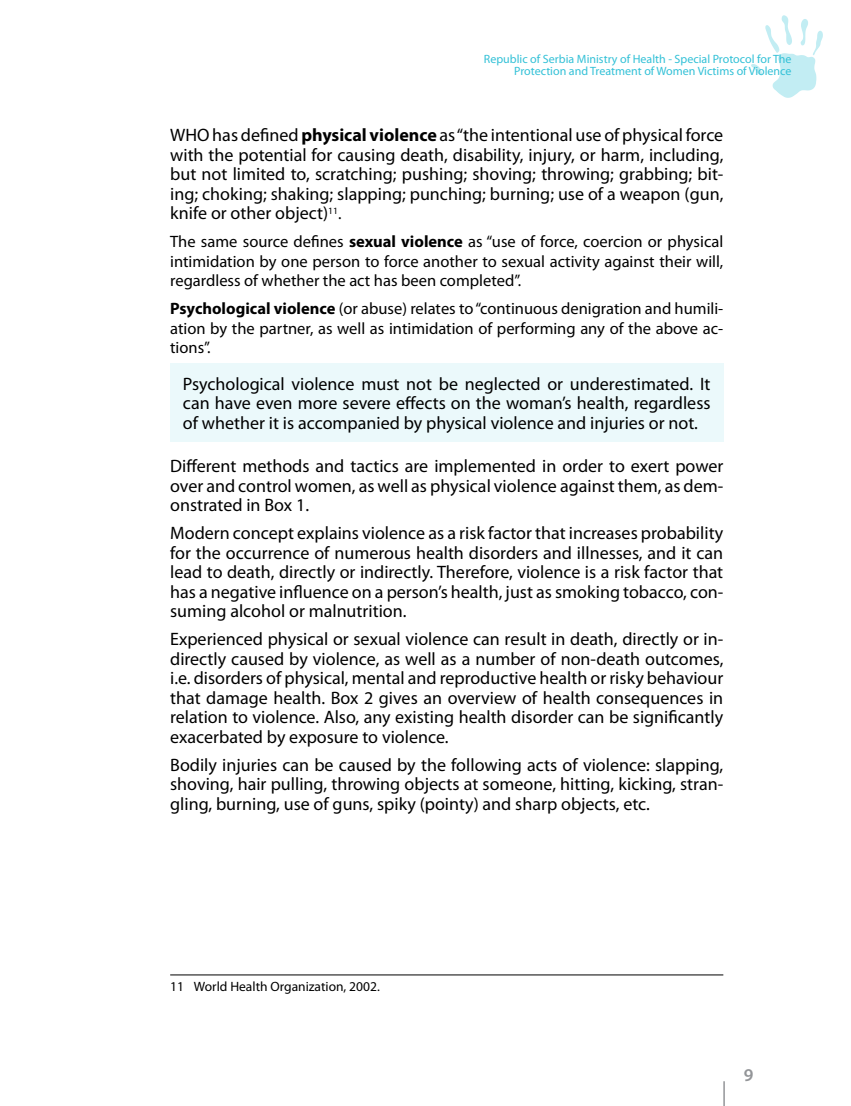
<style>
.page{position:relative;width:851px;height:1106px;background:#fff}
.page>*{position:absolute;margin:0;border:0;box-sizing:border-box;transform-origin:0 0}
.t1{font:18px/19.5px "Myriad Pro";color:#000;text-align:justify}
.t2{font:600 18px "Myriad Pro";color:#939598}
.t3{font:16.5px/19.5px "Myriad Pro";color:#000;text-align:justify}
.t4{font:13.5px "Myriad Pro";color:#000}
.t5{font:12px/12px "Myriad Pro";color:#33c1d7;text-align:right}
.s1{font-weight:700}
.s2{font-size:16.5px}
</style>
<div class="page">
<svg style="left:751px;top:15px;width:71px;height:83px"></svg>
<svg style="left:723px;top:1081px;width:1px;height:25px"></svg>
<div style="left:170px;top:363px;width:553px;height:78px;background:#ebf9fb"></div>
<hr style="left:170px;top:974px;width:553px;height:1px;background:#000">
<p class="t5" style="left:484px;top:53px;width:309px">Republic of Serbia Ministry of Health - Special Protocol for The<br>Protection and Treatment of Women Victims of Violence</p>
<p class="t1" style="left:170px;top:126px;width:554px">WHO has defined <span class="s1">physical violence</span> as “the intentional use of physical force with the potential for causing death, disability, injury, or harm, including, but not limited to, scratching; pushing; shoving; throwing; grabbing; bit&shy;ing; choking; shaking; slapping; punching; burning; use of a weapon (gun, knife or other object)<sup>11</sup><span class="s2">.</span></p>
<p class="t3" style="left:170px;top:232px;width:554px">The same source defines <span class="s1">sexual violence</span> as “use of force, coercion or physical intimidation by one person to force another to sexual activity against their will, regardless of whether the act has been completed”.</p>
<p class="t3" style="left:170px;top:299px;width:554px"><span class="s1">Psychological violence</span> (or abuse) relates to “continuous denigration and humili&shy;ation by the partner, as well as intimidation of performing any of the above ac&shy;tions”.</p>
<p class="t1" style="left:183px;top:374px;width:529px">Psychological violence must not be neglected or underestimated. It can have even more severe effects on the woman’s health, regardless of whether it is accompanied by physical violence and injuries or not.</p>
<p class="t1" style="left:170px;top:456px;width:554px">Different methods and tactics are implemented in order to exert power over and control women, as well as physical violence against them, as dem&shy;onstrated in Box 1.</p>
<p class="t1" style="left:170px;top:523px;width:554px">Modern concept explains violence as a risk factor that increases probability for the occurrence of numerous health disorders and illnesses, and it can lead to death, directly or indirectly. Therefore, violence is a risk factor that has a negative influence on a person’s health, just as smoking tobacco, con&shy;suming alcohol or malnutrition.</p>
<p class="t1" style="left:170px;top:629px;width:554px">Experienced physical or sexual violence can result in death, directly or in&shy;directly caused by violence, as well as a number of non-death outcomes, i.e. disorders of physical, mental and reproductive health or risky behaviour that damage health. Box 2 gives an overview of health consequences in relation to violence. Also, any existing health disorder can be significantly exacerbated by exposure to violence.</p>
<p class="t1" style="left:170px;top:755px;width:554px">Bodily injuries can be caused by the following acts of violence: slapping, shoving, hair pulling, throwing objects at someone, hitting, kicking, stran&shy;gling, burning, use of guns, spiky (pointy) and sharp objects, etc.</p>
<p class="t4" style="left:170px;top:979px;width:211px">11 World Health Organization, 2002.</p>
<p class="t2" style="left:743px;top:1065px;width:11px">9</p>
</div>
